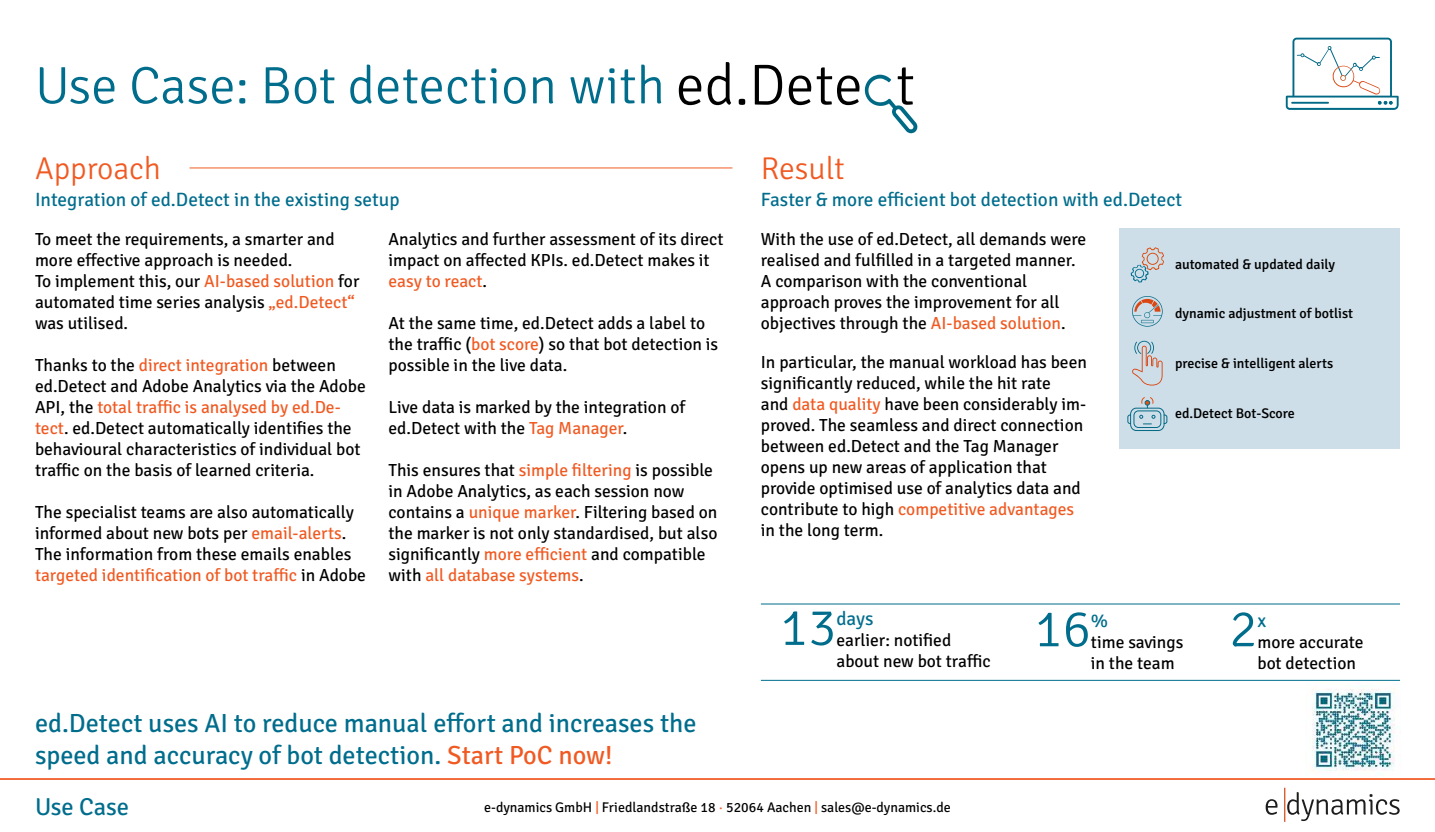
<style>
.page{position:relative;width:1435px;height:832px;background:#fff}
.page>*{position:absolute;margin:0;border:0;box-sizing:border-box;transform-origin:0 0}
.t1{font:300 52.5px "Signika Negative";color:#006d8d}
.t2{font:300 31.5px "Signika Negative";color:#f05a22}
.t3{font:26.25px/31.5px "Signika Negative";color:#006d8d}
.t4{font:24.5px "Signika Negative";color:#006d8d}
.t5{font:19.25px "Signika Negative";color:#006d8d}
.t6{font:17.5px/21px "Signika Negative";color:#000}
.t7{font:500 14px "Signika Negative";color:#000}
.t8{font:14px "Signika Negative";color:#000}
.s1{color:#f05a22}
</style>
<div class="page">
<div style="left:1119px;top:228px;width:281px;height:221px;background:#cddee8"></div>
<svg style="left:1132px;top:296px;width:31px;height:30px"></svg>
<div style="left:1130px;top:407px;width:34px;height:24px;border:1px solid #046a86;border-radius:6px"></div>
<div style="left:1134px;top:410px;width:27px;height:17px;border:1px solid #046a86;border-radius:5px"></div>
<svg style="left:1163px;top:414px;width:4px;height:10px"></svg>
<svg style="left:1127px;top:414px;width:5px;height:10px"></svg>
<svg style="left:1139px;top:415px;width:16px;height:9px"></svg>
<svg style="left:1141px;top:397px;width:13px;height:11px"></svg>
<svg style="left:1132px;top:340px;width:31px;height:45px"></svg>
<svg style="left:1131px;top:247px;width:33px;height:35px"></svg>
<hr style="left:0;top:777px;width:1435px;height:2px;background:#f05a22">
<hr style="left:190px;top:167px;width:542px;height:1px;background:#f05a22">
<hr style="left:761px;top:603px;width:639px;height:1px;background:#006d8d">
<hr style="left:761px;top:679px;width:639px;height:1px;background:#006d8d">
<svg style="left:1266px;top:799px;width:12px;height:15px"></svg>
<svg style="left:1287px;top:792px;width:113px;height:28px"></svg>
<hr style="left:1284px;top:787px;width:1px;height:34px;background:#d74615">
<svg style="left:1286px;top:38px;width:113px;height:72px"></svg>
<svg style="left:679px;top:75px;width:22px;height:30px"></svg>
<svg style="left:708px;top:62px;width:23px;height:43px"></svg>
<svg style="left:739px;top:99px;width:6px;height:6px"></svg>
<svg style="left:755px;top:65px;width:27px;height:40px"></svg>
<svg style="left:789px;top:75px;width:22px;height:30px"></svg>
<svg style="left:817px;top:67px;width:101px;height:66px"></svg>
<img style="left:1312px;top:689px;width:87px;height:82px">
<h1 class="t1" style="left:35px;top:65px;width:632px">Use Case: Bot detection with</h1>
<h2 class="t2" style="left:35px;top:156px;width:128px">Approach</h2>
<h2 class="t2" style="left:761px;top:156px;width:85px">Result</h2>
<p class="t5" style="left:35px;top:185px;width:366px">Integration of ed.Detect in the existing setup</p>
<p class="t5" style="left:761px;top:185px;width:423px">Faster &amp; more efÏcient bot detection with ed.Detect</p>
<p class="t6" style="left:35px;top:227px;width:326px">To meet the requirements, a smarter and more effective approach is needed.<br>To implement this, our <span class="s1">AI-based solution</span> for automated time series analysis <span class="s1">„ed.Detect“ </span>was utilised.</p>
<p class="t6" style="left:35px;top:353px;width:332px">Thanks to the <span class="s1">direct integration</span> between ed.Detect and Adobe Analytics via the Adobe API, the <span class="s1">total trafÏc is analysed by ed.De&shy;tect</span>. ed.Detect automatically identifies the behavioural characteristics of individual bot trafÏc on the basis of learned criteria.</p>
<p class="t6" style="left:35px;top:500px;width:333px">The specialist teams are also automatically informed about new bots per <span class="s1">email-alerts</span>.<br>The information from these emails enables <span class="s1">targeted identification of bot trafÏc</span> in Adobe</p>
<p class="t6" style="left:388px;top:227px;width:337px">Analytics and further assessment of its direct impact on affected KPIs. ed.Detect makes it <span class="s1">easy to react</span>.</p>
<p class="t6" style="left:388px;top:311px;width:331px">At the same time, ed.Detect adds a label to the trafÏc (<span class="s1">bot score</span>) so that bot detection is possible in the live data.</p>
<p class="t6" style="left:388px;top:395px;width:298px">Live data is marked by the integration of ed.Detect with the <span class="s1">Tag Manager</span>.</p>
<p class="t6" style="left:388px;top:458px;width:330px">This ensures that <span class="s1">simple filtering</span> is possible in Adobe Analytics, as each session now contains a <span class="s1">unique marker</span>. Filtering based on the marker is not only standardised, but also significantly <span class="s1">more efÏcient</span> and compatible with <span class="s1">all database systems</span>.</p>
<p class="t6" style="left:761px;top:227px;width:327px">With the use of ed.Detect, all demands were realised and fulfilled in a targeted manner.<br>A comparison with the conventional approach proves the improvement for all objectives through the <span class="s1">AI-based solution</span>.</p>
<p class="t6" style="left:761px;top:350px;width:328px">In particular, the manual workload has been significantly reduced, while the hit rate<br>and <span class="s1">data quality</span> have been considerably im&shy;proved. The seamless and direct connection between ed.Detect and the Tag Manager opens up new areas of application that provide optimised use of analytics data and contribute to high <span class="s1">competitive advantages </span>in the long term.</p>
<p class="t7" style="left:1175px;top:258px;width:162px">automated &amp; updated daily</p>
<p class="t7" style="left:1175px;top:308px;width:180px">dynamic adjustment of botlist</p>
<p class="t7" style="left:1175px;top:358px;width:160px">precise &amp; intelligent alerts</p>
<p class="t7" style="left:1175px;top:407px;width:121px">ed.Detect Bot-Score</p>
<h1 class="t1" style="left:780px;top:606px;width:58px">13</h1>
<p class="t5" style="left:836px;top:604px;width:39px">days</p>
<p class="t6" style="left:836px;top:628px;width:156px">earlier: notified about new bot trafÏc</p>
<h1 class="t1" style="left:1034px;top:607px;width:58px">16</h1>
<p class="t5" style="left:1091px;top:612px;width:19px">%</p>
<p class="t6" style="left:1091px;top:630px;width:94px">time savings in the team</p>
<h1 class="t1" style="left:1229px;top:607px;width:30px">2</h1>
<p class="t5" style="left:1258px;top:606px;width:10px">x</p>
<p class="t6" style="left:1258px;top:630px;width:108px">more accurate bot detection</p>
<h3 class="t3" style="left:35px;top:705px;width:663px">ed.Detect uses AI to reduce manual effort and increases the speed and accuracy of bot detection. <span class="s1">Start PoC now!</span></h3>
<h3 class="t4" style="left:35px;top:795px;width:96px">Use Case</h3>
<p class="t8" style="left:484px;top:796px;width:468px">e-dynamics GmbH <span class="s1">|</span> Friedlandstraße 18 <span class="s1">·</span> 52064 Aachen <span class="s1">|</span> sales@e-dynamics.de</p>
</div>
